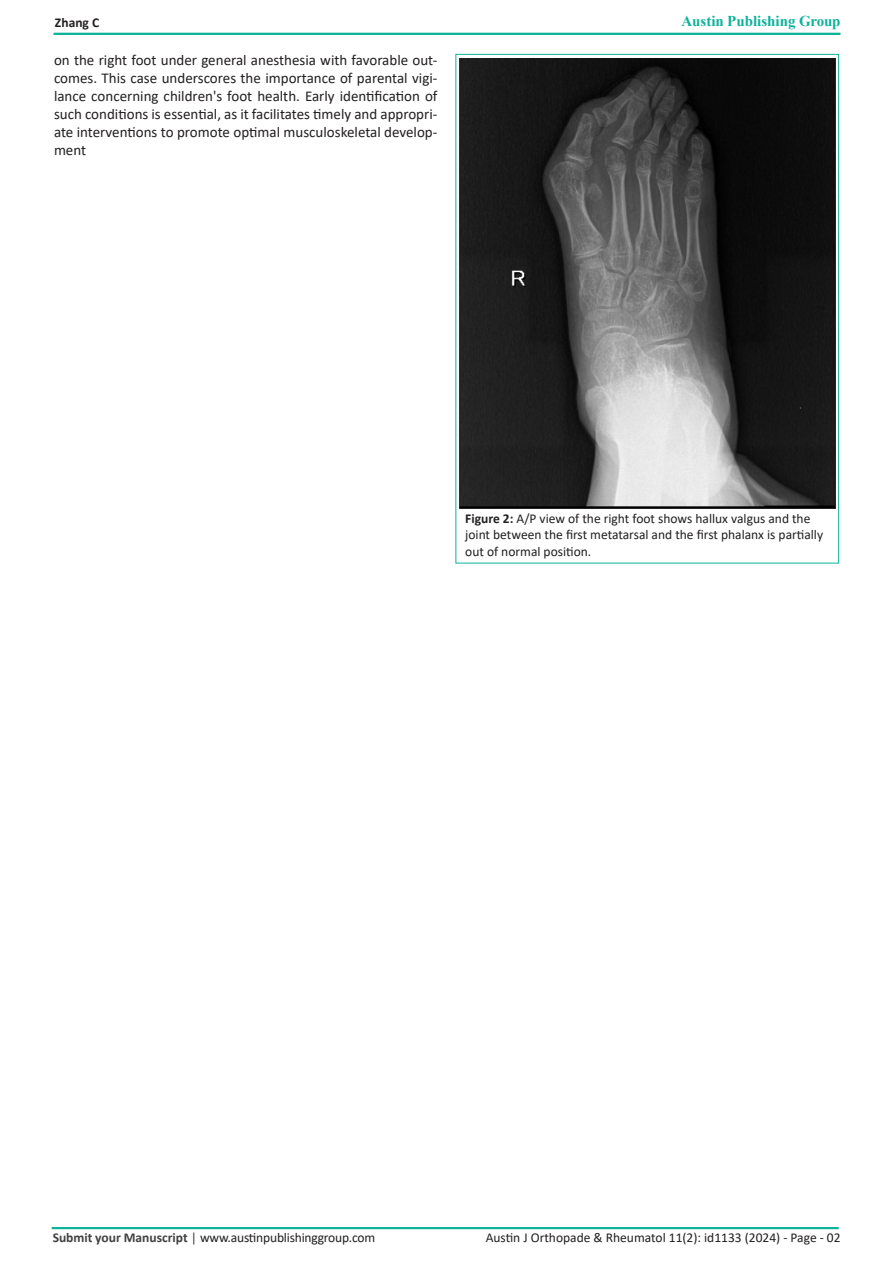
<style>
.page{position:relative;width:893px;height:1263px;background:#fff}
.page>*{position:absolute;margin:0;border:0;box-sizing:border-box;transform-origin:0 0}
.t1{font:15px/18px "Calibri";color:#231f20;text-align:justify}
.t2{font:700 15px "Times New Roman";color:#0eb29a}
.t3{font:13.5px/16.5px "Calibri";color:#231f20}
.t4{font:700 13.5px "Calibri";color:#231f20}
.s1{color:#0eb39b}
.s2{font-weight:700}
.s3{font-weight:700;color:#414042}
.s4{color:#414042}
</style>
<div class="page">
<div style="left:53px;top:33px;width:787px;height:2px;border:2px solid #0eb39b"></div>
<div style="left:52px;top:1227px;width:787px;height:2px;border:2px solid #0eb39b"></div>
<img style="left:459px;top:58px;width:377px;height:450px">
<p class="t4" style="left:55px;top:13px;width:46px">Zhang C</p>
<p class="t2" style="left:681px;top:10px;width:161px"><span class="s1">A</span>ustin Publishing Group</p>
<p class="t1" style="left:54px;top:51px;width:385px">on the right foot under general anesthesia with favorable out&shy;comes. This case underscores the importance of parental vigi&shy;lance concerning children's foot health. Early identification of such conditions is essential, as it facilitates timely and appropri&shy;ate interventions to promote optimal musculoskeletal develop&shy;ment</p>
<p class="t3" style="left:465px;top:510px;width:359px"><span class="s2">Figure 2:</span> A/P view of the right foot shows hallux valgus and the joint between the first metatarsal and the first phalanx is partially out of normal position.</p>
<p class="t3" style="left:53px;top:1228px;width:324px"><span class="s3">Submit your Manuscript</span> <span class="s4">|</span> www.austinpublishinggroup.com</p>
<p class="t3" style="left:486px;top:1229px;width:356px">Austin J Orthopade &amp; Rheumatol 11(2): id1133 (2024) - Page - 02</p>
</div>
